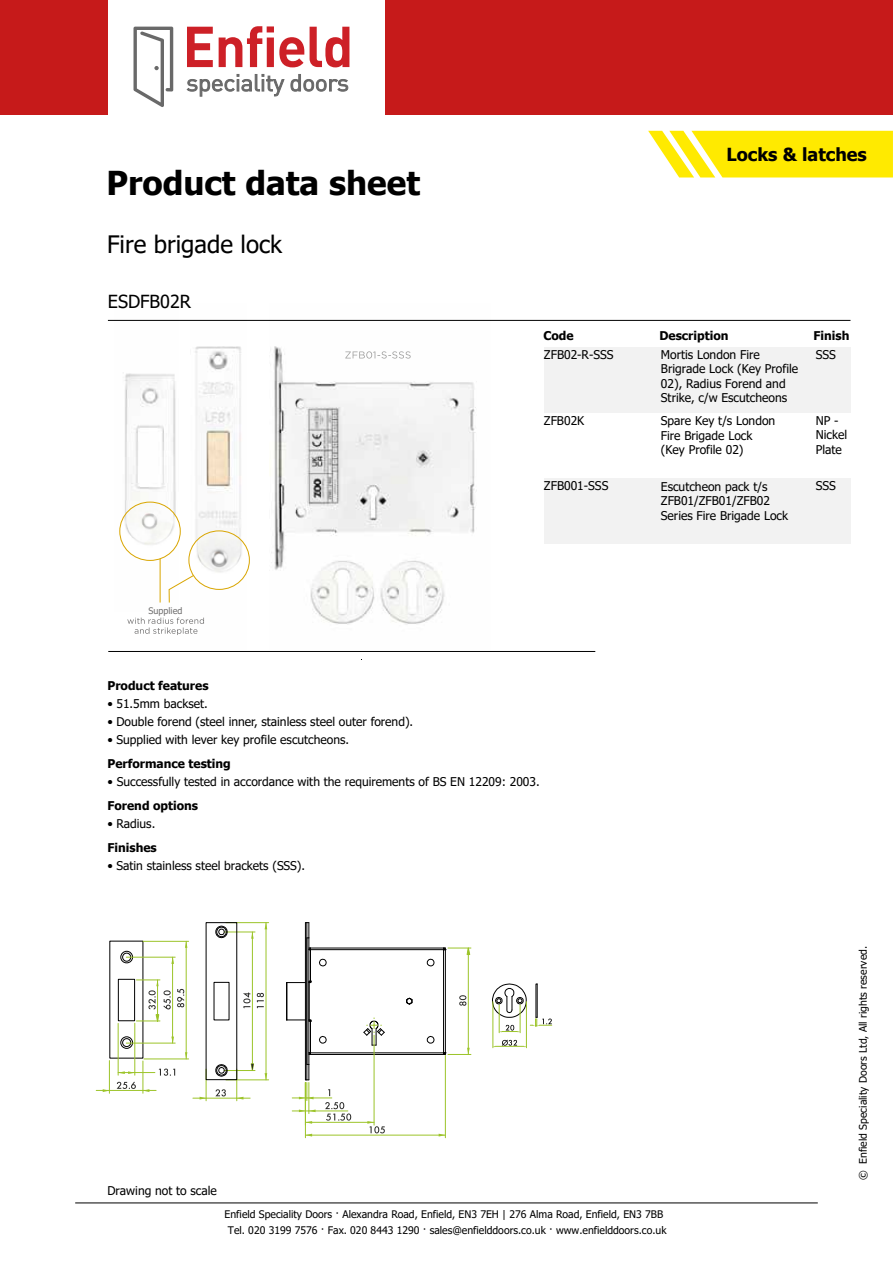
<style>
.page{position:relative;width:893px;height:1263px;background:#fff}
.page>*{position:absolute;margin:0;border:0;box-sizing:border-box;transform-origin:0 0}
.t1{font:700 33px "Tahoma";color:#000}
.t2{font:24px "Tahoma";color:#000}
.t3{font:700 18px "Tahoma";color:#000}
.t4{font:18px "Tahoma";color:#000}
.t5{font:12px/14.4px "Tahoma";color:#000}
.t6{font:700 12px "Tahoma";color:#000}
.t7{font:10.5px/16px "Tahoma";color:#000;text-align:center}
.t8{font:9px "Tahoma";color:#706f6f}
</style>
<div class="page">
<img style="left:191px;top:319px;width:56px;height:299px">
<img style="left:270px;top:319px;width:220px;height:306px">
<img style="left:114px;top:319px;width:65px;height:284px">
<svg style="left:345px;top:351px;width:66px;height:8px"></svg>
<svg style="left:168px;top:574px;width:27px;height:29px"></svg>
<img style="left:189px;top:531px;width:60px;height:58px">
<div style="left:189px;top:530px;width:61px;height:60px;border:1px solid #d9a500;border-radius:50%"></div>
<img style="left:120px;top:502px;width:60px;height:58px">
<div style="left:119px;top:502px;width:62px;height:59px;border:1px solid #d9a500;border-radius:50%"></div>
<svg style="left:127px;top:618px;width:77px;height:17px"></svg>
<hr style="left:160px;top:559px;width:1px;height:43px;background:#d9a500">
<hr style="left:310px;top:1054px;width:134px;height:1px;background:#000">
<hr style="left:310px;top:1052px;width:134px;height:1px;background:#000">
<hr style="left:445px;top:950px;width:1px;height:103px;background:#000">
<hr style="left:443px;top:950px;width:1px;height:103px;background:#000">
<hr style="left:310px;top:1021px;width:1px;height:32px;background:#000">
<hr style="left:310px;top:950px;width:1px;height:31px;background:#000">
<hr style="left:310px;top:949px;width:134px;height:1px;background:#000">
<svg style="left:319px;top:1036px;width:8px;height:8px"></svg>
<svg style="left:426px;top:1036px;width:9px;height:8px"></svg>
<svg style="left:319px;top:958px;width:8px;height:9px"></svg>
<svg style="left:426px;top:958px;width:9px;height:9px"></svg>
<hr style="left:310px;top:948px;width:134px;height:1px;background:#000">
<hr style="left:305px;top:923px;width:1px;height:157px;background:#000">
<svg style="left:305px;top:922px;width:5px;height:16px"></svg>
<hr style="left:309px;top:938px;width:1px;height:126px;background:#000">
<hr style="left:306px;top:938px;width:1px;height:126px;background:#000">
<svg style="left:406px;top:997px;width:7px;height:8px"></svg>
<hr style="left:286px;top:982px;width:1px;height:38px;background:#000">
<hr style="left:287px;top:982px;width:1px;height:38px;background:#000">
<svg style="left:287px;top:1019px;width:25px;height:3px"></svg>
<svg style="left:288px;top:980px;width:24px;height:3px"></svg>
<svg style="left:363px;top:1018px;width:22px;height:28px"></svg>
<hr style="left:305px;top:1135px;width:140px;height:1px;background:#9cc429">
<hr style="left:305px;top:1082px;width:1px;height:56px;background:#9cc429">
<hr style="left:445px;top:1055px;width:1px;height:83px;background:#9cc429">
<hr style="left:374px;top:1035px;width:1px;height:90px;background:#9cc429">
<hr style="left:468px;top:948px;width:1px;height:106px;background:#9cc429">
<svg style="left:459px;top:995px;width:7px;height:11px"></svg>
<hr style="left:305px;top:1122px;width:69px;height:1px;background:#9cc429">
<svg style="left:367px;top:1121px;width:18px;height:12px"></svg>
<svg style="left:292px;top:1064px;width:59px;height:60px"></svg>
<svg style="left:443px;top:1048px;width:28px;height:7px"></svg>
<svg style="left:444px;top:948px;width:27px;height:7px"></svg>
<hr style="left:226px;top:1080px;width:43px;height:1px;background:#9cc429">
<hr style="left:226px;top:922px;width:43px;height:1px;background:#9cc429">
<svg style="left:257px;top:993px;width:7px;height:15px"></svg>
<hr style="left:266px;top:923px;width:1px;height:157px;background:#9cc429">
<hr style="left:237px;top:1069px;width:1px;height:32px;background:#9cc429">
<hr style="left:206px;top:1098px;width:31px;height:1px;background:#9cc429">
<svg style="left:215px;top:1089px;width:11px;height:7px"></svg>
<hr style="left:206px;top:1069px;width:1px;height:32px;background:#9cc429">
<svg style="left:243px;top:993px;width:7px;height:15px"></svg>
<hr style="left:224px;top:932px;width:31px;height:1px;background:#9cc429">
<hr style="left:224px;top:1070px;width:31px;height:1px;background:#9cc429">
<hr style="left:252px;top:932px;width:1px;height:138px;background:#9cc429">
<svg style="left:265px;top:1073px;width:2px;height:7px"></svg>
<svg style="left:237px;top:1097px;width:13px;height:2px"></svg>
<svg style="left:193px;top:1097px;width:13px;height:2px"></svg>
<svg style="left:251px;top:932px;width:3px;height:7px"></svg>
<svg style="left:251px;top:1063px;width:3px;height:7px"></svg>
<svg style="left:215px;top:925px;width:13px;height:13px"></svg>
<svg style="left:215px;top:1064px;width:13px;height:13px"></svg>
<div style="left:118px;top:979px;width:17px;height:42px;border:1px solid #000"></div>
<div style="left:122px;top:953px;width:9px;height:9px;border:1px solid #000;border-radius:50%"></div>
<div style="left:120px;top:951px;width:13px;height:12px;border:1px solid #000;border-radius:50%"></div>
<div style="left:122px;top:1038px;width:9px;height:9px;border:1px solid #000;border-radius:50%"></div>
<div style="left:120px;top:1036px;width:13px;height:13px;border:1px solid #000;border-radius:50%"></div>
<hr style="left:144px;top:1059px;width:45px;height:1px;background:#9cc429">
<hr style="left:143px;top:941px;width:46px;height:1px;background:#9cc429">
<svg style="left:177px;top:989px;width:7px;height:18px"></svg>
<hr style="left:186px;top:941px;width:1px;height:118px;background:#9cc429">
<hr style="left:143px;top:1061px;width:1px;height:32px;background:#9cc429">
<hr style="left:109px;top:1090px;width:34px;height:1px;background:#9cc429">
<svg style="left:117px;top:1082px;width:19px;height:7px"></svg>
<hr style="left:109px;top:1060px;width:1px;height:33px;background:#9cc429">
<hr style="left:126px;top:957px;width:49px;height:1px;background:#9cc429">
<hr style="left:126px;top:1043px;width:49px;height:1px;background:#9cc429">
<hr style="left:172px;top:957px;width:1px;height:86px;background:#9cc429">
<svg style="left:185px;top:1052px;width:2px;height:7px"></svg>
<svg style="left:143px;top:1089px;width:13px;height:3px"></svg>
<svg style="left:96px;top:1089px;width:13px;height:3px"></svg>
<svg style="left:136px;top:980px;width:35px;height:42px"></svg>
<hr style="left:118px;top:1023px;width:1px;height:52px;background:#9cc429">
<hr style="left:135px;top:1023px;width:1px;height:52px;background:#9cc429">
<svg style="left:118px;top:1068px;width:57px;height:8px"></svg>
<hr style="left:526px;top:1002px;width:1px;height:46px;background:#9cc429">
<hr style="left:493px;top:1002px;width:1px;height:46px;background:#9cc429">
<svg style="left:492px;top:1040px;width:35px;height:7px"></svg>
<svg style="left:492px;top:983px;width:60px;height:50px"></svg>
<div style="left:544px;top:347px;width:306px;height:66px;background:#f2f2f2"></div>
<div style="left:544px;top:478px;width:306px;height:66px;background:#f2f2f2"></div>
<svg style="left:648px;top:131px;width:245px;height:46px;background:#ffec1f"></svg>
<hr style="left:108px;top:320px;width:742px;height:1px;background:#000">
<hr style="left:108px;top:651px;width:487px;height:1px;background:#000">
<hr style="left:75px;top:1202px;width:743px;height:1px;background:#000">
<div style="left:386px;top:0;width:507px;height:115px;background:#c61a1a"></div>
<div style="left:0;top:0;width:108px;height:115px;background:#c61a1a"></div>
<svg style="left:134px;top:27px;width:39px;height:80px"></svg>
<svg style="left:187px;top:27px;width:26px;height:40px"></svg>
<svg style="left:219px;top:26px;width:85px;height:41px"></svg>
<svg style="left:310px;top:27px;width:39px;height:40px"></svg>
<svg style="left:187px;top:74px;width:161px;height:23px"></svg>
<h1 class="t1" style="left:106px;top:160px;width:315px">Product data sheet</h1>
<h2 class="t2" style="left:107px;top:228px;width:177px">Fire brigade lock</h2>
<h3 class="t4" style="left:108px;top:290px;width:85px">ESDFB02R</h3>
<p class="t8" style="left:149px;top:604px;width:35px">Supplied</p>
<h3 class="t3" style="left:727px;top:141px;width:142px">Locks &amp; latches</h3>
<p class="t6" style="left:543px;top:327px;width:32px">Code</p>
<p class="t6" style="left:659px;top:327px;width:71px">Description</p>
<p class="t6" style="left:814px;top:327px;width:37px">Finish</p>
<p class="t5" style="left:661px;top:348px;width:139px">Mortis London Fire<br>Brigrade Lock (Key Profile<br>02), Radius Forend and<br>Strike, c/w Escutcheons</p>
<p class="t5" style="left:816px;top:348px;width:22px">SSS</p>
<p class="t5" style="left:544px;top:414px;width:42px">ZFB02K</p>
<p class="t5" style="left:661px;top:414px;width:116px">Spare Key t/s London<br>Fire Brigade Lock (Key Profile 02)</p>
<p class="t5" style="left:816px;top:414px;width:33px">NP -<br>Nickel<br>Plate</p>
<p class="t5" style="left:544px;top:479px;width:66px">ZFB001-SSS</p>
<p class="t5" style="left:661px;top:480px;width:129px">Escutcheon pack t/s<br>ZFB01/ZFB01/ZFB02<br>Series Fire Brigade Lock</p>
<p class="t5" style="left:816px;top:479px;width:22px">SSS</p>
<p class="t5" style="left:544px;top:348px;width:71px">ZFB02-R-SSS</p>
<p class="t6" style="left:107px;top:677px;width:103px">Product features</p>
<p class="t5" style="left:107px;top:697px;width:102px">• 51.5mm backset.</p>
<p class="t5" style="left:107px;top:715px;width:307px">• Double forend (steel inner, stainless steel outer forend).</p>
<p class="t5" style="left:107px;top:733px;width:243px">• Supplied with lever key profile escutcheons.</p>
<p class="t6" style="left:107px;top:755px;width:125px">Performance testing</p>
<p class="t5" style="left:107px;top:775px;width:434px">• Successfully tested in accordance with the requirements of BS EN 12209: 2003.</p>
<p class="t6" style="left:107px;top:797px;width:92px">Forend options</p>
<p class="t5" style="left:107px;top:817px;width:49px">• Radius.</p>
<p class="t6" style="left:107px;top:839px;width:51px">Finishes</p>
<p class="t5" style="left:107px;top:859px;width:199px">• Satin stainless steel brackets (SSS).</p>
<p class="t5" style="left:107px;top:1184px;width:111px">Drawing not to scale</p>
<p class="t7" style="left:225px;top:1207px;width:443px">Enfield Speciality Doors · Alexandra Road, Enfield, EN3 7EH | 276 Alma Road, Enfield, EN3 7BB<br>Tel. 020 3199 7576 · Fax. 020 8443 1290 · sales@enfielddoors.co.uk · www.enfielddoors.co.uk</p>
<p class="t7" style="left:856px;top:1180px;width:236px;rotate:-90deg">© Enfield Speciality Doors Ltd, All rights reserved.</p>
</div>
